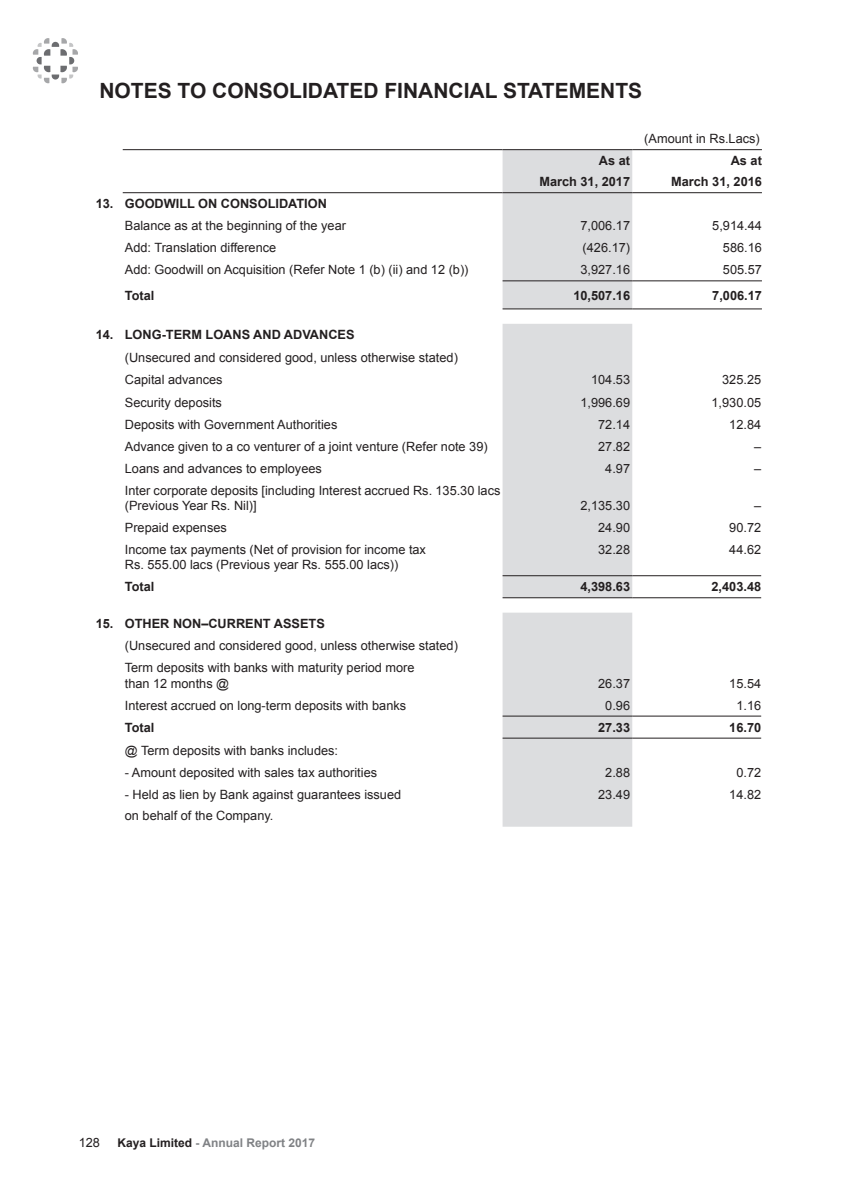
<style>
.page{position:relative;width:864px;height:1188px;background:#fff}
.page>*{position:absolute;margin:0;border:0;box-sizing:border-box;transform-origin:0 0}
.tit{font:700 21px "Arial";color:#231f20}
.para{font:12.75px/15.3px "Arial";color:#231f20}
.para-i{font:700 12.75px "Arial";color:#231f20}
.para-2{font:700 12.75px "Arial";color:#231f20}
.para-i-2{font:12.75px "Arial";color:#231f20}
.t1{font:700 12px "Arial";color:#808285}
.s1{color:#231f20}
</style>
<div class="page">
<svg style="left:33px;top:38px;width:45px;height:45px"></svg>
<div style="left:503px;top:150px;width:129px;height:159px;background:#dcdddf"></div>
<hr style="left:123px;top:192px;width:380px;height:1px;background:#231f20">
<hr style="left:503px;top:192px;width:129px;height:1px;background:#231f20">
<hr style="left:632px;top:192px;width:130px;height:1px;background:#231f20">
<hr style="left:503px;top:280px;width:129px;height:1px;background:#231f20">
<hr style="left:632px;top:280px;width:130px;height:1px;background:#231f20">
<hr style="left:503px;top:309px;width:129px;height:1px;background:#231f20">
<hr style="left:632px;top:309px;width:130px;height:1px;background:#231f20">
<hr style="left:123px;top:149px;width:380px;height:1px;background:#231f20">
<hr style="left:503px;top:149px;width:129px;height:1px;background:#231f20">
<hr style="left:632px;top:149px;width:130px;height:1px;background:#231f20">
<div style="left:503px;top:324px;width:129px;height:273px;background:#dcdddf"></div>
<hr style="left:503px;top:575px;width:129px;height:1px;background:#231f20">
<hr style="left:632px;top:575px;width:129px;height:1px;background:#231f20">
<hr style="left:503px;top:597px;width:129px;height:1px;background:#231f20">
<hr style="left:632px;top:597px;width:129px;height:1px;background:#231f20">
<div style="left:503px;top:613px;width:129px;height:214px;background:#dcdddf"></div>
<hr style="left:503px;top:716px;width:129px;height:1px;background:#231f20">
<hr style="left:632px;top:716px;width:129px;height:1px;background:#231f20">
<hr style="left:503px;top:738px;width:129px;height:1px;background:#231f20">
<hr style="left:632px;top:738px;width:129px;height:1px;background:#231f20">
<p class="tit" style="left:99px;top:77px;width:544px">NOTES TO CONSOLIDATED FINANCIAL STATEMENTS</p>
<p class="para-i" style="left:599px;top:152px;width:33px">As at</p>
<p class="para-i" style="left:539px;top:173px;width:92px">March 31, 2017</p>
<p class="para-i-2" style="left:644px;top:130px;width:117px">(Amount in Rs.Lacs)</p>
<p class="para-i" style="left:731px;top:152px;width:33px">As at</p>
<p class="para-i" style="left:671px;top:173px;width:92px">March 31, 2016</p>
<p class="para-i" style="left:96px;top:195px;width:19px">13.</p>
<p class="para-i" style="left:125px;top:195px;width:204px">GOODWILL ON CONSOLIDATION</p>
<p class="para" style="left:125px;top:218px;width:223px">Balance as at the beginning of the year</p>
<p class="para" style="left:581px;top:218px;width:51px">7,006.17</p>
<p class="para" style="left:712px;top:218px;width:51px">5,914.44</p>
<p class="para" style="left:125px;top:240px;width:153px">Add: Translation difference</p>
<p class="para" style="left:583px;top:240px;width:49px">(426.17)</p>
<p class="para" style="left:723px;top:240px;width:40px">586.16</p>
<p class="para" style="left:125px;top:262px;width:345px">Add: Goodwill on Acquisition (Refer Note 1 (b) (ii) and 12 (b))</p>
<p class="para-i-2" style="left:581px;top:262px;width:51px">3,927.16</p>
<p class="para-i-2" style="left:723px;top:262px;width:40px">505.57</p>
<p class="para-2" style="left:125px;top:287px;width:31px">Total</p>
<p class="para-2" style="left:573px;top:287px;width:58px">10,507.16</p>
<p class="para-2" style="left:712px;top:287px;width:51px">7,006.17</p>
<p class="para-i" style="left:96px;top:327px;width:19px">14.</p>
<p class="para-i" style="left:125px;top:327px;width:231px">LONG-TERM LOANS AND ADVANCES</p>
<p class="para" style="left:125px;top:350px;width:335px">(Unsecured and considered good, unless otherwise stated)</p>
<p class="para" style="left:125px;top:372px;width:99px">Capital advances</p>
<p class="para" style="left:591px;top:372px;width:40px">104.53</p>
<p class="para" style="left:722px;top:372px;width:40px">325.25</p>
<p class="para" style="left:125px;top:395px;width:99px">Security deposits</p>
<p class="para" style="left:581px;top:395px;width:51px">1,996.69</p>
<p class="para" style="left:712px;top:395px;width:51px">1,930.05</p>
<p class="para" style="left:125px;top:417px;width:214px">Deposits with Government Authorities</p>
<p class="para" style="left:598px;top:417px;width:33px">72.14</p>
<p class="para" style="left:729px;top:417px;width:33px">12.84</p>
<p class="para" style="left:125px;top:439px;width:364px">Advance given to a co venturer of a joint venture (Refer note 39)</p>
<p class="para" style="left:598px;top:439px;width:33px">27.82</p>
<p class="para" style="left:754px;top:439px;width:9px">–</p>
<p class="para" style="left:125px;top:461px;width:199px">Loans and advances to employees</p>
<p class="para" style="left:605px;top:461px;width:26px">4.97</p>
<p class="para" style="left:754px;top:461px;width:9px">–</p>
<p class="para" style="left:125px;top:483px;width:377px">Inter corporate deposits [including Interest accrued Rs. 135.30 lacs (Previous Year Rs. Nil)]</p>
<p class="para" style="left:581px;top:498px;width:51px">2,135.30</p>
<p class="para" style="left:754px;top:498px;width:9px">–</p>
<p class="para" style="left:125px;top:520px;width:104px">Prepaid expenses</p>
<p class="para" style="left:598px;top:520px;width:33px">24.90</p>
<p class="para" style="left:729px;top:520px;width:33px">90.72</p>
<p class="para" style="left:125px;top:542px;width:303px">Income tax payments (Net of provision for income tax<br>Rs. 555.00 lacs (Previous year Rs. 555.00 lacs))</p>
<p class="para" style="left:598px;top:542px;width:33px">32.28</p>
<p class="para" style="left:729px;top:542px;width:33px">44.62</p>
<p class="para-2" style="left:125px;top:579px;width:31px">Total</p>
<p class="para-2" style="left:581px;top:579px;width:51px">4,398.63</p>
<p class="para-2" style="left:712px;top:579px;width:51px">2,403.48</p>
<p class="para-i" style="left:96px;top:615px;width:19px">15.</p>
<p class="para-i" style="left:125px;top:615px;width:202px">OTHER NON–CURRENT ASSETS</p>
<p class="para" style="left:125px;top:638px;width:335px">(Unsecured and considered good, unless otherwise stated)</p>
<p class="para" style="left:125px;top:660px;width:291px">Term deposits with banks with maturity period more than 12 months @</p>
<p class="para" style="left:598px;top:676px;width:33px">26.37</p>
<p class="para" style="left:729px;top:676px;width:33px">15.54</p>
<p class="para" style="left:125px;top:698px;width:283px">Interest accrued on long-term deposits with banks</p>
<p class="para" style="left:605px;top:698px;width:26px">0.96</p>
<p class="para" style="left:736px;top:698px;width:26px">1.16</p>
<p class="para-2" style="left:125px;top:719px;width:31px">Total</p>
<p class="para-2" style="left:598px;top:719px;width:33px">27.33</p>
<p class="para-2" style="left:729px;top:719px;width:33px">16.70</p>
<p class="para" style="left:125px;top:743px;width:215px">@ Term deposits with banks includes:</p>
<p class="para" style="left:125px;top:765px;width:254px">- Amount deposited with sales tax authorities</p>
<p class="para" style="left:605px;top:765px;width:26px">2.88</p>
<p class="para" style="left:736px;top:765px;width:26px">0.72</p>
<p class="para" style="left:125px;top:785px;width:278px;line-height:21px">- Held as lien by Bank against guarantees issued on behalf of the Company.</p>
<p class="para" style="left:598px;top:787px;width:33px">23.49</p>
<p class="para" style="left:729px;top:787px;width:33px">14.82</p>
<p class="para" style="left:79px;top:1135px;width:23px">128</p>
<p class="t1" style="left:118px;top:1134px;width:199px"><span class="s1">Kaya Limited</span> - Annual Report 2017</p>
</div>
